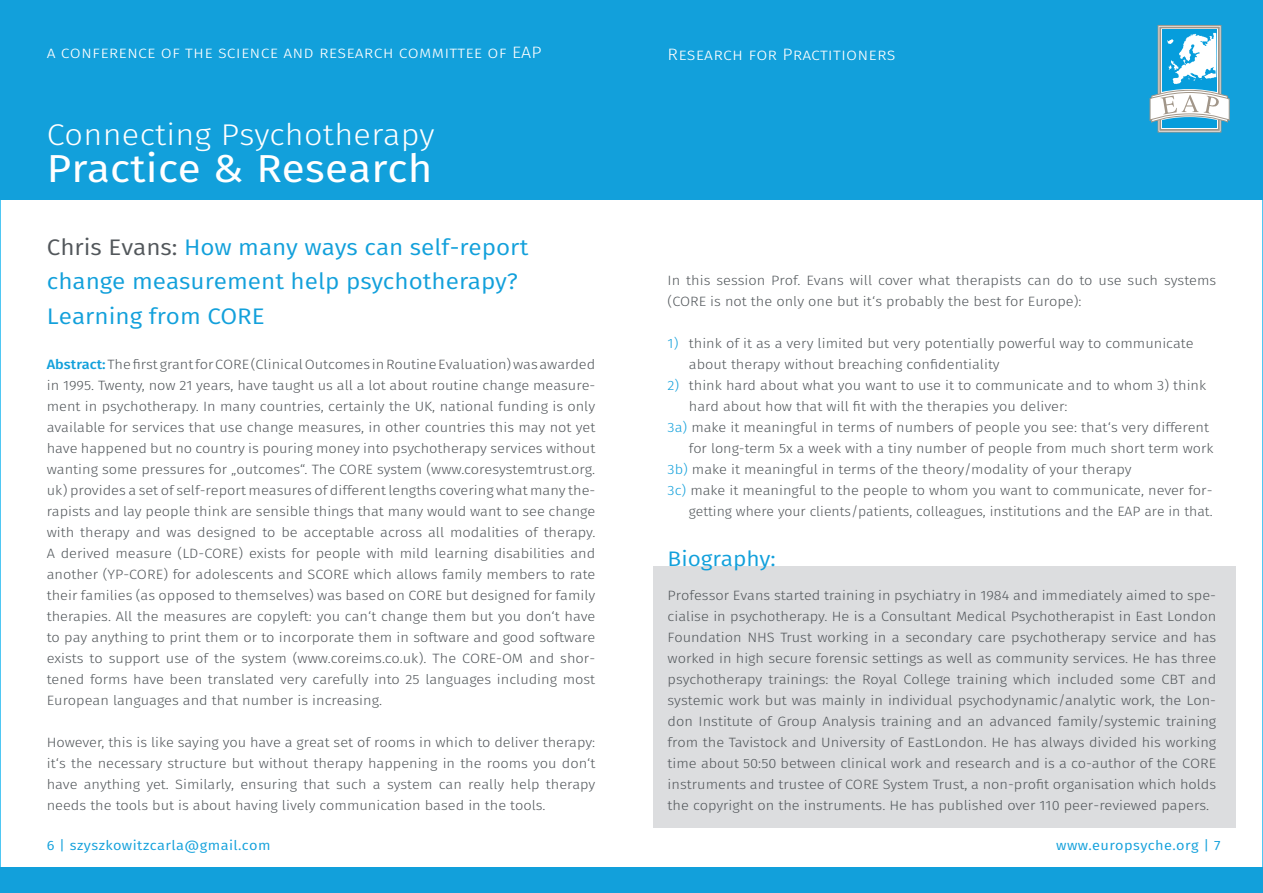
<style>
.page{position:relative;width:1263px;height:893px;background:#fff}
.page>*{position:absolute;margin:0;border:0;box-sizing:border-box;transform-origin:0 0}
.t1{font:39px "Fira Sans";letter-spacing:.005em;color:#fff;scale:1.08 1}
.t2{font:300 30px "Fira Sans";color:#fff;scale:1.08 1}
.t3{font:22.5px/34.5px "Fira Sans";color:#12a0db;scale:1.08 1}
.t4{font:21px "Fira Sans";color:#12a0db;scale:1.08 1}
.t5{font:300 16.5px "Fira Sans";letter-spacing:.01em;color:#fff;scale:1.08 1}
.t6{font:300 13.5px/21px "Fira Sans";color:#52575b;text-align:justify;scale:1.08 1}
.t7{font:300 13.5px "Fira Sans";color:#52575b;scale:1.04 1}
.t8{font:300 13.5px "Fira Sans";color:#52575b;scale:1.07 1}
.t9{font:13.5px "Fira Sans";letter-spacing:.03em;color:#12a0db;scale:1.08 1}
.s1{color:#52575b}
.s2{font-weight:500;color:#12a0db}
.s3{color:#12a0db}
</style>
<div class="page">
<div style="left:0;top:0;width:1263px;height:200px;background:#12a0db"></div>
<div style="left:0;top:867px;width:1263px;height:26px;background:#12a0db"></div>
<div style="left:653px;top:567px;width:583px;height:261px;background:#dcdddf"></div>
<div style="left:1162px;top:29px;width:55px;height:99px;background:#069ddc"></div>
<div style="left:1158px;top:25px;width:63px;height:107px;border:1px solid #a19689"></div>
<div style="left:1159px;top:27px;width:61px;height:104px;border:2px solid #a19689"></div>
<svg style="left:1150px;top:33px;width:79px;height:90px"></svg>
<p class="t5" style="left:47px;top:41px;width:460px">a conference of the science and research committee of EAP</p>
<h2 class="t2" style="left:47px;top:113px;width:361px">Connecting Psychotherapy</h2>
<h1 class="t1" style="left:47px;top:139px;width:359px">Practice &amp; Research</h1>
<h3 class="t3" style="left:47px;top:229px;width:447px"><span class="s1">Chris Evans:</span> How many ways can self-report change measurement help psychotherapy?<br>Learning from CORE</h3>
<p class="t6" style="left:47px;top:354px;width:509px"><span class="s2">Abstract:</span>The first grant for CORE (Clinical Outcomes in Routine Evaluation) was awarded in 1995. Twenty, now 21 years, have taught us all a lot about routine change measure&shy;ment in psychotherapy. In many countries, certainly the UK, national funding is only available for services that use change measures, in other countries this may not yet have happened but no country is pouring money into psychotherapy services without wanting some pressures for „outcomes“. The CORE system (www.coresystemtrust.org. uk) provides a set of self-report measures of different lengths covering what many the&shy;rapists and lay people think are sensible things that many would want to see change with therapy and was designed to be acceptable across all modalities of therapy.<br>A derived measure (LD-CORE) exists for people with mild learning disabilities and another (YP-CORE) for adolescents and SCORE which allows family members to rate their families (as opposed to themselves) was based on CORE but designed for family therapies. All the measures are copyleft: you can‘t change them but you don‘t have to pay anything to print them or to incorporate them in software and good software exists to support use of the system (www.coreims.co.uk). The CORE-OM and shor&shy;tened forms have been translated very carefully into 25 languages including most European languages and that number is increasing.</p>
<p class="t6" style="left:47px;top:732px;width:509px">However, this is like saying you have a great set of rooms in which to deliver therapy: it‘s the necessary structure but without therapy happening in the rooms you don‘t have anything yet. Similarly, ensuring that such a system can really help therapy needs the tools but is about having lively communication based in the tools.</p>
<p class="t5" style="left:668px;top:42px;width:213px">Research for Practitioners</p>
<p class="t6" style="left:668px;top:270px;width:509px">In this session Prof. Evans will cover what therapists can do to use such systems (CORE is not the only one but it‘s probably the best for Europe):</p>
<p class="t6" style="left:689px;top:333px;width:469px;text-indent:-21px"><span class="s3">1)</span> think of it as a very limited but very potentially powerful way to communicate about therapy without breaching confidentiality</p>
<p class="t6" style="left:668px;top:375px;width:500px"><span class="s3">2)</span> think hard about what you want to use it to communicate and to whom 3) think</p>
<p class="t6" style="left:689px;top:396px;width:352px">hard about how that will fit with the therapies you deliver:</p>
<p class="t6" style="left:668px;top:417px;width:503px"><span class="s3">3a)</span> make it meaningful in terms of numbers of people you see: that‘s very different</p>
<p class="t8" style="left:689px;top:439px;width:492px">for long-term 5x a week with a tiny number of people from much short term work</p>
<p class="t6" style="left:668px;top:459px;width:431px"><span class="s3">3b)</span> make it meaningful in terms of the theory/modality of your therapy</p>
<p class="t6" style="left:668px;top:480px;width:506px"><span class="s3">3c)</span> make it meaningful to the people to whom you want to communicate, never for-</p>
<p class="t7" style="left:689px;top:502px;width:505px">getting where your clients/patients, colleagues, institutions and the EAP are in that.</p>
<h3 class="t4" style="left:668px;top:543px;width:102px">Biography:</h3>
<p class="t6" style="left:668px;top:585px;width:509px">Professor Evans started training in psychiatry in 1984 and immediately aimed to spe&shy;cialise in psychotherapy. He is a Consultant Medical Psychotherapist in East London Foundation NHS Trust working in a secondary care psychotherapy service and has worked in high secure forensic settings as well as community services. He has three psychotherapy trainings: the Royal College training which included some CBT and systemic work but was mainly in individual psychodynamic/analytic work, the Lon&shy;don Institute of Group Analysis training and an advanced family/systemic training from the Tavistock and University of EastLondon. He has always divided his working time about 50:50 between clinical work and research and is a co-author of the CORE instruments and trustee of CORE System Trust, a non-profit organisation which holds the copyright on the instruments. He has published over 110 peer-reviewed papers.</p>
<p class="t9" style="left:47px;top:836px;width:209px">6 | szyszkowitzcarla@gmail.com</p>
<p class="t9" style="left:1056px;top:836px;width:154px">www.europsyche.org | 7</p>
</div>
